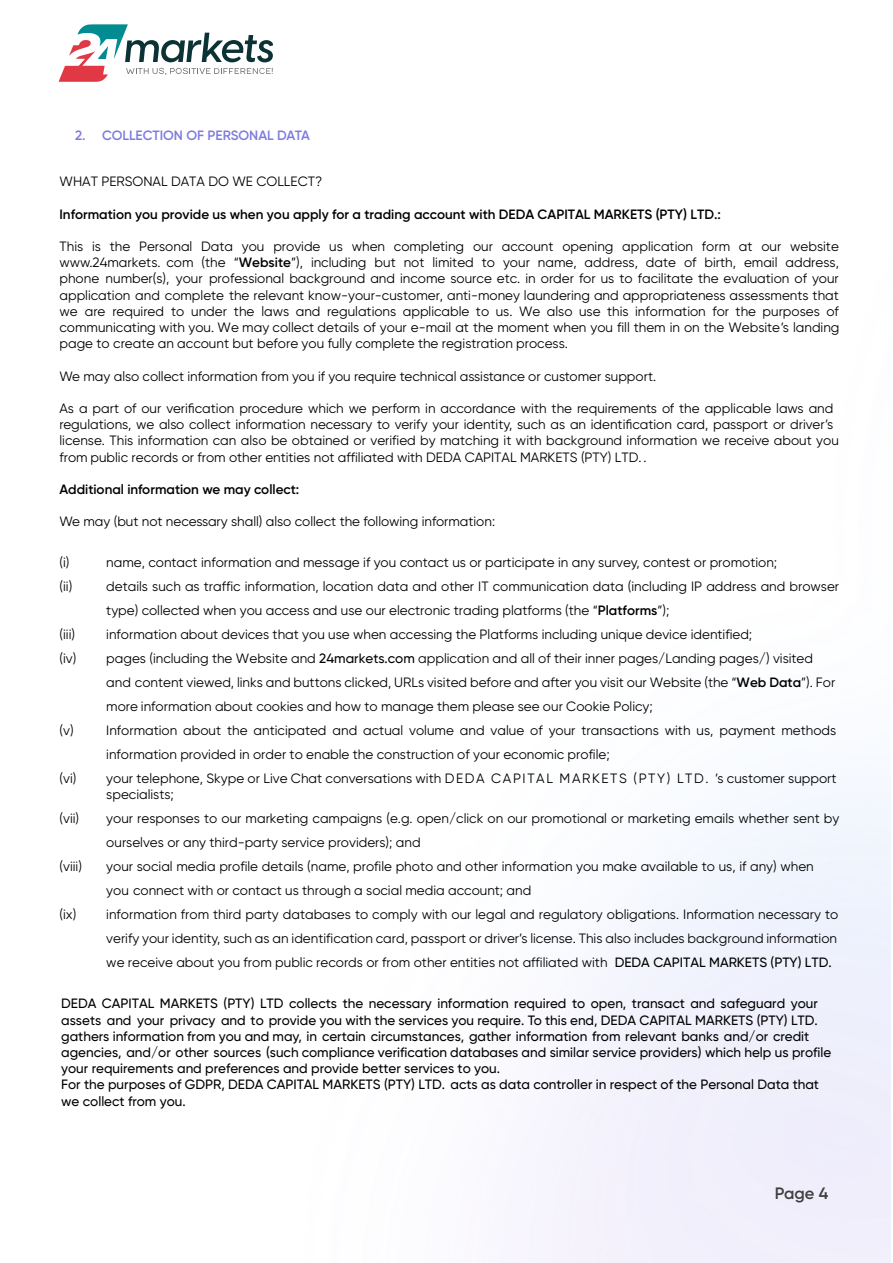
<style>
.page{position:relative;width:893px;height:1263px;background:#fff}
.page>*{position:absolute;margin:0;border:0;box-sizing:border-box;transform-origin:0 0}
.t1{font:600 16.5px "Gilroy";color:#3e3e3f}
.bg-text{font:13.5px/24px "Gilroy";color:#000}
.bg-text-2{font:500 13.5px/16.2px "Gilroy";color:#000}
.bg-text-3{font:600 13.5px "Gilroy";color:#000}
.t2{font:600 13.5px "Gilroy";color:#7e7bdf}
.bg-text-4{font:13.5px "Gilroy";letter-spacing:.12em;color:#000}
.s1{font-style:inherit}
.s2{font-weight:400}
.s3{font-weight:600}
.s4{font-weight:500}
</style>
<div class="page">
<svg style="left:59px;top:24px;width:214px;height:58px"></svg>
<p class="t2" style="left:75px;top:127px;width:12px">2.</p>
<p class="bg-text" style="left:60px;top:169px;width:264px">WHAT PERSONAL DATA DO WE COLLECT?</p>
<p class="bg-text-3" style="left:60px;top:206px;width:663px">Information you provide us when you apply for a trading account with DEDA CAPITAL MARKETS (PTY) LTD.:</p>
<p class="t2" style="left:102px;top:127px;width:210px">COLLECTION OF PERSONAL DATA</p>
<p class="bg-text" style="left:60px;top:234px;width:25px">This</p>
<p class="bg-text" style="left:92px;top:234px;width:10px">is</p>
<p class="bg-text" style="left:110px;top:234px;width:22px">the</p>
<p class="bg-text" style="left:139px;top:234px;width:55px">Personal</p>
<p class="bg-text" style="left:201px;top:234px;width:33px">Data</p>
<p class="bg-text" style="left:242px;top:234px;width:24px">you</p>
<p class="bg-text" style="left:273px;top:234px;width:49px">provide</p>
<p class="bg-text" style="left:329px;top:234px;width:15px">us</p>
<p class="bg-text" style="left:352px;top:234px;width:35px">when</p>
<p class="bg-text" style="left:394px;top:234px;width:72px">completing</p>
<p class="bg-text" style="left:473px;top:234px;width:21px">our</p>
<p class="bg-text" style="left:502px;top:234px;width:53px">account</p>
<p class="bg-text" style="left:562px;top:234px;width:53px">opening</p>
<p class="bg-text" style="left:622px;top:234px;width:72px">application</p>
<p class="bg-text" style="left:702px;top:234px;width:30px">form</p>
<p class="bg-text" style="left:739px;top:234px;width:15px">at</p>
<p class="bg-text" style="left:761px;top:234px;width:21px">our</p>
<p class="bg-text" style="left:790px;top:234px;width:50px">website</p>
<p class="bg-text" style="left:60px;top:250px;width:136px">www.<span class="s1">24</span>markets. com</p>
<p class="bg-text" style="left:202px;top:250px;width:26px">(the</p>
<p class="bg-text-3" style="left:234px;top:254px;width:71px"><span class="s2">“</span>Website<span class="s2">”),</span></p>
<p class="bg-text" style="left:311px;top:250px;width:57px">including</p>
<p class="bg-text" style="left:375px;top:250px;width:23px">but</p>
<p class="bg-text" style="left:404px;top:250px;width:22px">not</p>
<p class="bg-text" style="left:432px;top:250px;width:43px">limited</p>
<p class="bg-text" style="left:482px;top:250px;width:15px">to</p>
<p class="bg-text" style="left:503px;top:250px;width:28px">your</p>
<p class="bg-text" style="left:538px;top:250px;width:40px">name,</p>
<p class="bg-text" style="left:585px;top:250px;width:55px">address,</p>
<p class="bg-text" style="left:646px;top:250px;width:32px">date</p>
<p class="bg-text" style="left:684px;top:250px;width:14px">of</p>
<p class="bg-text" style="left:705px;top:250px;width:33px">birth,</p>
<p class="bg-text" style="left:744px;top:250px;width:35px">email</p>
<p class="bg-text" style="left:785px;top:250px;width:55px">address,</p>
<p class="bg-text" style="left:106px;top:267px;width:65px">number , )s(</p>
<p class="bg-text" style="left:209px;top:267px;width:631px">professional background and income source etc in. order for us to facilitate the evaluation of your</p>
<p class="bg-text" style="left:60px;top:267px;width:41px">phone</p>
<p class="bg-text" style="left:60px;top:283px;width:781px">application and complete the relevant know-your-customer, anti-money laundering and appropriateness assessments that</p>
<p class="bg-text" style="left:826px;top:299px;width:14px">of</p>
<p class="bg-text" style="left:176px;top:267px;width:28px">your</p>
<p class="bg-text" style="left:261px;top:299px;width:29px">laws</p>
<p class="bg-text" style="left:327px;top:299px;width:71px">regulations</p>
<p class="bg-text" style="left:403px;top:299px;width:68px">applicable</p>
<p class="bg-text" style="left:547px;top:299px;width:27px">also</p>
<p class="bg-text" style="left:635px;top:299px;width:72px">information</p>
<p class="bg-text" style="left:712px;top:299px;width:18px">for</p>
<p class="bg-text" style="left:112px;top:299px;width:53px">required</p>
<p class="bg-text" style="left:607px;top:299px;width:23px">this</p>
<p class="bg-text" style="left:191px;top:299px;width:37px">under</p>
<p class="bg-text" style="left:234px;top:299px;width:22px">the</p>
<p class="bg-text" style="left:296px;top:299px;width:26px">and</p>
<p class="bg-text" style="left:519px;top:299px;width:23px">We</p>
<p class="bg-text" style="left:736px;top:299px;width:22px">the</p>
<p class="bg-text" style="left:171px;top:299px;width:15px">to</p>
<p class="bg-text" style="left:476px;top:299px;width:15px">to</p>
<p class="bg-text" style="left:60px;top:303px;width:781px;line-height:16.2px">we<br>communicating with you. We may collect details of your -e mail at the moment when you fill them in on the Website s’ landing page to create an account but before you fully complete the registration process.</p>
<p class="bg-text" style="left:60px;top:364px;width:598px">We may also collect information from you if you require technical assistance or customer support.</p>
<p class="bg-text" style="left:60px;top:400px;width:781px;line-height:16.2px">As a part of our verification procedure which we perform in accordance with the requirements of the applicable laws and regulations, we also collect information necessary to verify your identity, such as an identification card, passport or driver s’ license. This information can also be obtained or verified by matching it with background information we receive about you from public records or from other entities not affiliated with DEDA CAPITAL MARKETS (PTY) LTD ..</p>
<p class="bg-text-3" style="left:60px;top:481px;width:241px">Additional information we may collect:</p>
<p class="bg-text" style="left:60px;top:510px;width:437px">We may (but not necessary shall) also collect the following information:</p>
<p class="bg-text" style="left:106px;top:550px;width:672px">name, contact information and message if you contact us or participate in any survey, contest or promotion;</p>
<p class="bg-text" style="left:85px;top:299px;width:22px">are</p>
<p class="bg-text" style="left:496px;top:299px;width:18px">us.</p>
<p class="bg-text" style="left:579px;top:299px;width:23px">use</p>
<p class="bg-text" style="left:763px;top:299px;width:59px">purposes</p>
<p class="bg-text" style="left:60px;top:550px;width:11px">)i(</p>
<p class="bg-text" style="left:60px;top:574px;width:14px">)i i(</p>
<p class="bg-text" style="left:60px;top:622px;width:17px">(iii)</p>
<p class="bg-text" style="left:60px;top:646px;width:18px">i v( )</p>
<p class="bg-text" style="left:60px;top:718px;width:16px">)v(</p>
<p class="bg-text" style="left:60px;top:766px;width:18px">(vi)</p>
<p class="bg-text" style="left:60px;top:806px;width:21px">(vii)</p>
<p class="bg-text" style="left:60px;top:854px;width:24px">(viii)</p>
<p class="bg-text" style="left:60px;top:902px;width:18px">i x( )</p>
<p class="bg-text" style="left:106px;top:574px;width:734px">details such as traffic information, location data and other IT communication data (including IP address and browser</p>
<p class="bg-text" style="left:106px;top:598px;width:647px">type) collected when you access and use our electronic trading platforms (the “<span class="s3">Platforms</span> ;(“<br>information about devices that you use when accessing the Platforms including unique device identified;</p>
<p class="bg-text" style="left:106px;top:646px;width:708px">pages (including the Website and <span class="s4">24markets.com</span> application and all of their inner pages/Landing pages/) visited</p>
<p class="bg-text" style="left:106px;top:670px;width:731px">and content viewed, links and buttons clicked, URLs visited before and after you visit our Website (the “<span class="s3">Web Data</span>”). For more information about cookies and how to manage them please see our Cookie Policy;<br>Information about the anticipated and actual volume and value of your transactions with us, payment methods</p>
<p class="bg-text" style="left:106px;top:742px;width:505px">information provided in order to enable the construction of your economic profile;</p>
<p class="bg-text" style="left:633px;top:766px;width:38px">(PTY)</p>
<p class="bg-text" style="left:106px;top:766px;width:380px">your telephone, Skype or Live Chat conversations with DEDA</p>
<p class="bg-text-4" style="left:491px;top:770px;width:63px">CAPITAL</p>
<p class="bg-text-4" style="left:560px;top:770px;width:69px">MARKETS</p>
<p class="bg-text" style="left:677px;top:766px;width:33px">LTD.</p>
<p class="bg-text" style="left:715px;top:766px;width:123px">s’ customer support</p>
<p class="bg-text" style="left:106px;top:782px;width:735px">specialists;<br>your responses to our marketing campaigns g.e( . open/click on our promotional or marketing emails whether sent by</p>
<p class="bg-text" style="left:106px;top:830px;width:709px">ourselves or any third-party service providers); and<br>your social media profile details (name, profile photo and other information you make available to us if, any) when</p>
<p class="bg-text" style="left:106px;top:878px;width:733px">you connect with or contact us through a social media account; and<br>information from third party databases to comply with our legal and regulatory obligations. Information necessary to</p>
<p class="bg-text" style="left:615px;top:926px;width:224px;text-indent:-508px">verify your identity, such as an identification card, passport or driver s’ license. This also includes background information<br><span class="s4">DEDA CAPITAL MARKETS (PTY) LTD.</span></p>
<p class="bg-text" style="left:106px;top:950px;width:503px">we receive about you from public records or from other entities not affiliated with</p>
<p class="bg-text-2" style="left:61px;top:995px;width:772px">DEDA CAPITAL MARKETS (PTY) LTD collects the necessary information required to open, transact and safeguard your assets and your privacy and to provide you with the services you require. To this end, DEDA CAPITAL MARKETS (PTY) LTD. gathers information from you and may in, certain circumstances, gather information from relevant banks and/or credit agencies, and/or other sources (such compliance verification databases and similar service providers) which help us profile your requirements and preferences and provide better services to you.<br>For the purposes of GDPR, DEDA CAPITAL MARKETS (PTY) LTD. acts as data controller in respect of the Personal Data that we collect from you.</p>
<p class="t1" style="left:775px;top:1183px;width:55px">Page 4</p>
</div>
